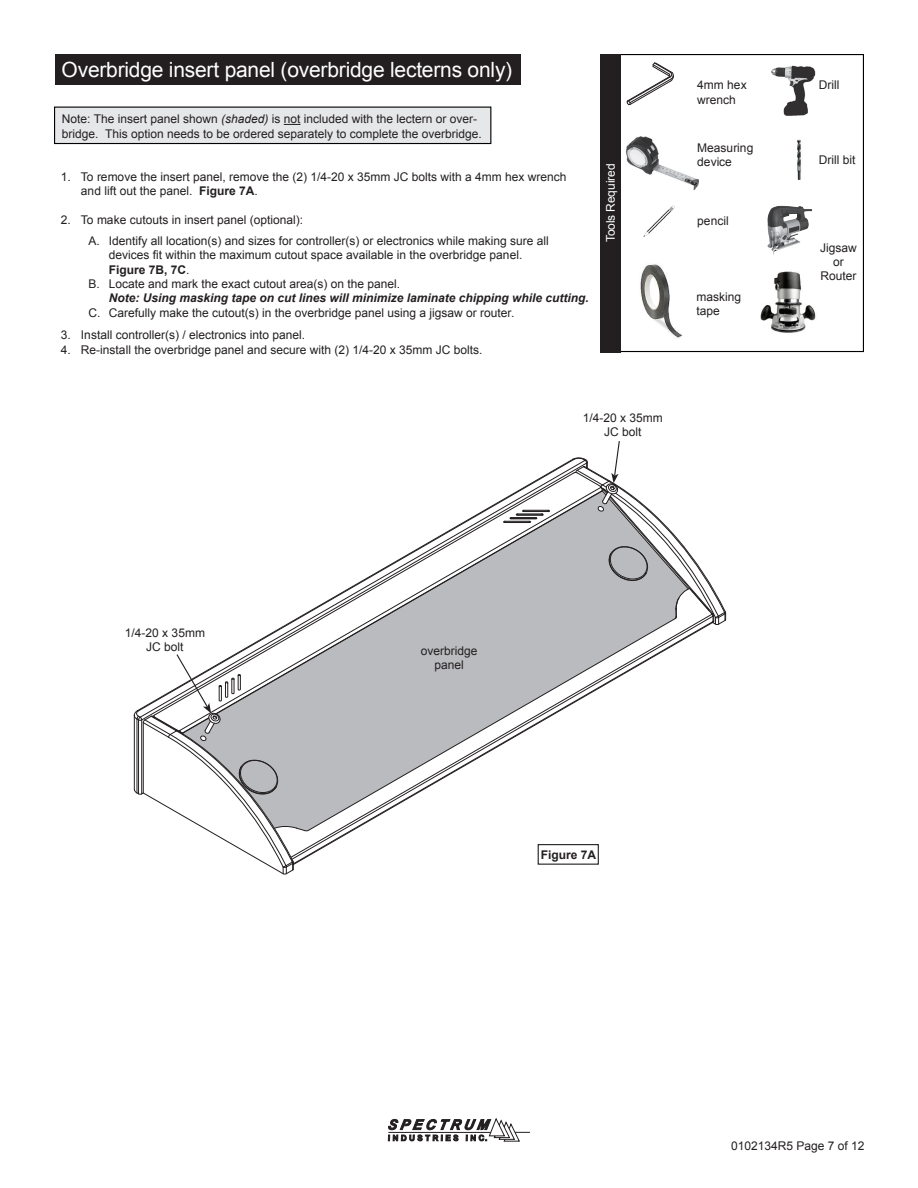
<style>
.page{position:relative;width:918px;height:1188px;background:#fff}
.page>*{position:absolute;margin:0;border:0;box-sizing:border-box;transform-origin:0 0}
.t1{font:21px "Arial";letter-spacing:-.01em;color:#fff}
.t2{font:12px/14.4px "Arial";color:#231f20}
.t3{font:italic 700 12px "Arial";color:#231f20}
.t4{font:700 12px "Arial";color:#231f20}
.t5{font:12px "Arial";letter-spacing:-.01em;color:#fff}
.s1{font-style:italic}
.s2{font-weight:700}
.s3{font-weight:400}
</style>
<div class="page">
<svg style="left:309px;top:626px;width:399px;height:239px"></svg>
<svg style="left:309px;top:715px;width:294px;height:17px"></svg>
<svg style="left:309px;top:472px;width:266px;height:244px"></svg>
<svg style="left:236px;top:490px;width:367px;height:225px"></svg>
<div style="left:620px;top:54px;width:244px;height:298px;background:#fff;border:1px solid #000"></div>
<img style="left:760px;top:271px;width:56px;height:62px">
<img style="left:768px;top:206px;width:41px;height:49px">
<img style="left:627px;top:136px;width:72px;height:55px">
<svg style="left:627px;top:62px;width:47px;height:43px"></svg>
<img style="left:771px;top:65px;width:44px;height:51px">
<img style="left:640px;top:264px;width:43px;height:74px">
<img style="left:797px;top:139px;width:4px;height:40px">
<img style="left:644px;top:206px;width:30px;height:31px">
<svg style="left:388px;top:1118px;width:142px;height:24px"></svg>
<div style="left:55px;top:54px;width:466px;height:30px;background:#231f20"></div>
<svg style="left:59px;top:84px;width:456px;height:1px"></svg>
<div style="left:55px;top:107px;width:436px;height:37px;background:#e6e7e9"></div>
<svg style="left:284px;top:124px;width:16px;height:1px"></svg>
<div style="left:54px;top:107px;width:437px;height:37px;border:1px solid #000"></div>
<div style="left:538px;top:845px;width:60px;height:19px;background:#fff"></div>
<div style="left:538px;top:844px;width:61px;height:21px;border:1px solid #231f20"></div>
<svg style="left:133px;top:653px;width:176px;height:222px"></svg>
<svg style="left:572px;top:441px;width:155px;height:185px"></svg>
<div style="left:600px;top:54px;width:21px;height:298px;background:#231f20"></div>
<h1 class="t1" style="left:62px;top:56px;width:452px">Overbridge insert panel (overbridge lecterns only)</h1>
<p class="t2" style="left:62px;top:112px;width:422px">Note: The insert panel shown <span class="s1">(shaded)</span> is not included with the lectern or over&shy;bridge. This option needs to be ordered separately to complete the overbridge.</p>
<p class="t2" style="left:81px;top:170px;width:487px;text-indent:-20px">1. To remove the insert panel, remove the (2) 1/4-20 x 35mm JC bolts with a 4mm hex wrench and lift out the panel. <span class="s2">Figure 7A</span>.</p>
<p class="t2" style="left:61px;top:213px;width:244px">2. To make cutouts in insert panel (optional):</p>
<p class="t2" style="left:89px;top:234px;width:462px">A. Identify all location(s) and sizes for controller(s) or electronics while making sure all</p>
<p class="t2" style="left:109px;top:248px;width:415px">devices fit within the maximum cutout space available in the overbridge panel.</p>
<p class="t4" style="left:109px;top:261px;width:82px">Figure 7B, 7C<span class="s3">.</span></p>
<p class="t2" style="left:89px;top:277px;width:313px">B. Locate and mark the exact cutout area(s) on the panel.</p>
<p class="t3" style="left:109px;top:290px;width:482px">Note: Using masking tape on cut lines will minimize laminate chipping while cutting.</p>
<p class="t2" style="left:89px;top:306px;width:427px">C. Carefully make the cutout(s) in the overbridge panel using a jigsaw or router.</p>
<p class="t2" style="left:61px;top:328px;width:246px">3. Install controller(s) / electronics into panel.</p>
<p class="t2" style="left:61px;top:343px;width:423px">4. Re-install the overbridge panel and secure with (2) 1/4-20 x 35mm JC bolts.</p>
<p class="t5" style="left:603px;top:242px;width:80px;rotate:-90deg">Tools Required</p>
<p class="t2" style="left:583px;top:411px;width:82px;text-align:center">1/4-20 x 35mm<br>JC bolt</p>
<p class="t2" style="left:697px;top:78px;width:51px">4mm hex wrench</p>
<p class="t2" style="left:697px;top:141px;width:58px">Measuring device</p>
<p class="t2" style="left:697px;top:214px;width:33px">pencil</p>
<p class="t2" style="left:697px;top:290px;width:46px">masking tape</p>
<p class="t2" style="left:819px;top:78px;width:22px">Drill</p>
<p class="t2" style="left:819px;top:152px;width:38px">Drill bit</p>
<p class="t2" style="left:820px;top:240px;width:38px;text-align:center">Jigsaw or<br>Router</p>
<p class="t2" style="left:125px;top:626px;width:82px;text-align:center">1/4-20 x 35mm<br>JC bolt</p>
<p class="t2" style="left:421px;top:643px;width:58px;text-align:center">overbridge panel</p>
<p class="t4" style="left:541px;top:847px;width:57px">Figure 7A</p>
<p class="t2" style="left:731px;top:1139px;width:135px">0102134R5 Page 7 of 12</p>
</div>
